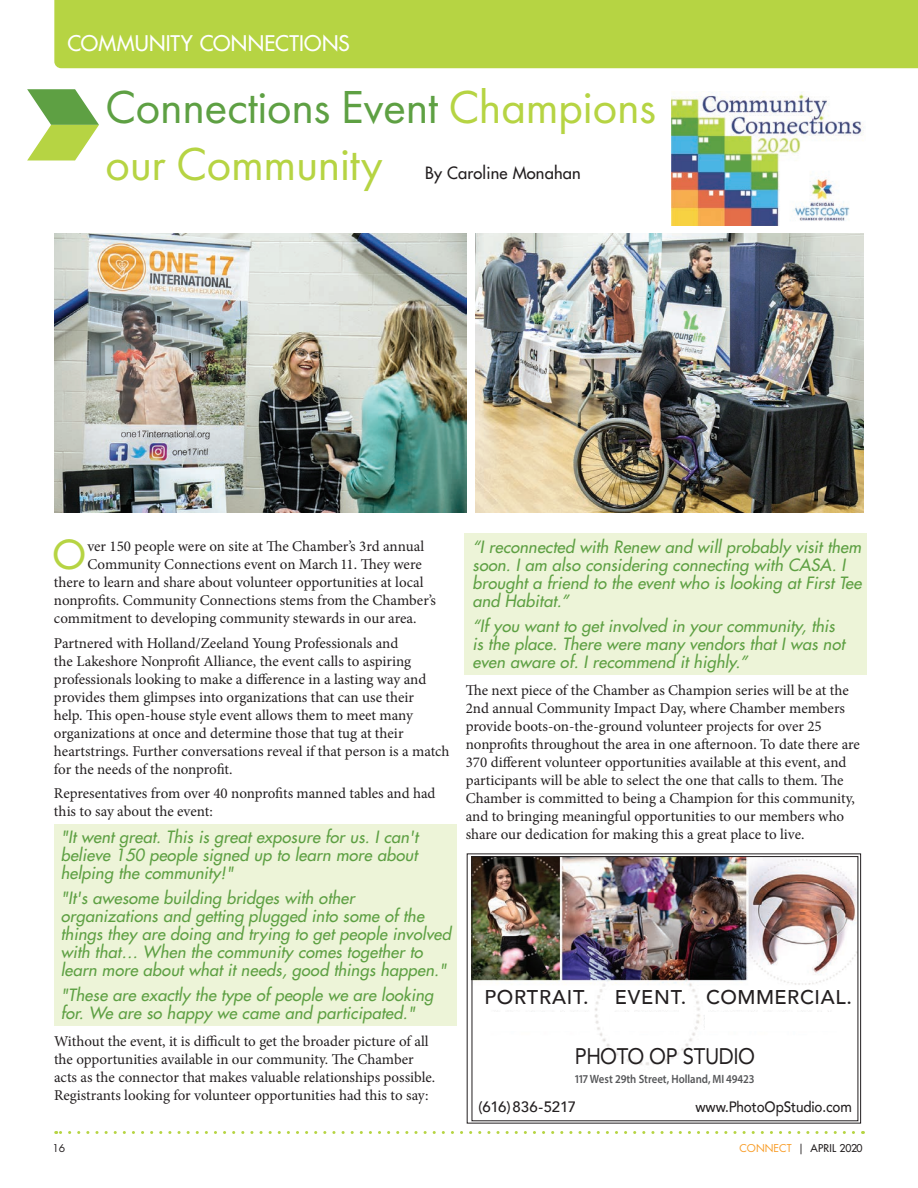
<style>
.page{position:relative;width:918px;height:1188px;background:#fff}
.page>*{position:absolute;margin:0;border:0;box-sizing:border-box;transform-origin:0 0}
.t1{font:48px/57px "Futura PT";letter-spacing:-.01em;color:#b6d443}
.t2{font:38.85px "Futura";color:#b6d443}
.t3{font:22.5px "Avenir";letter-spacing:-.025em;color:#231f20;scale:.9 1}
.t4{font:21px "Futura";letter-spacing:.01em;color:#fff}
.t5{font:500 19.8px "Avenir";letter-spacing:.04em;color:#231f20}
.t6{font:italic 16.5px/18px "Futura";letter-spacing:.01em;color:#5ea043}
.t7{font:16.5px "Futura";letter-spacing:.01em;color:#231f20}
.t8{font:15px/18px "Minion Pro";letter-spacing:-.005em;color:#231f20}
.t9{font:500 15px "Avenir";letter-spacing:-.01em;color:#231f20;scale:.9 1}
.t10{font:500 15px "Avenir";letter-spacing:-.01em;color:#231f20}
.t11{font:600 12px "Myriad Pro";color:#57585a;scale:.9 1}
.t12{font:10.5px "Futura";letter-spacing:.02em;color:#231f20}
.t13{font:10.5px "Futura";color:#231f20}
.s1{color:#5ea043}
.s2{color:#f89b24}
.s3{font-style:inherit}
</style>
<div class="page">
<div style="left:464px;top:533px;width:403px;height:142px;background:#edf4d8"></div>
<div style="left:54px;top:824px;width:403px;height:202px;background:#edf4d8"></div>
<div style="left:54px;top:0;width:864px;height:68px;background:#b6d443"></div>
<svg style="left:27px;top:89px;width:72px;height:71px"></svg>
<svg style="left:56px;top:1131px;width:798px;height:3px"></svg>
<img style="left:54px;top:234px;width:412px;height:279px">
<img style="left:476px;top:234px;width:388px;height:279px">
<img style="left:671px;top:92px;width:193px;height:133px">
<img style="left:474px;top:858px;width:382px;height:207px">
<div style="left:472px;top:856px;width:386px;height:265px;border:1px solid #231f20"></div>
<div style="left:489px;top:1012px;width:104px;height:19px;background:#fff"></div>
<div style="left:610px;top:1012px;width:77px;height:19px;background:#fff"></div>
<div style="left:705px;top:1012px;width:141px;height:19px;background:#fff"></div>
<h3 class="t4" style="left:68px;top:30px;width:284px">COMMUNITY CONNECTIONS</h3>
<h1 class="t1" style="left:105px;top:78px;width:553px"><span class="s1">Connections Event</span> Champions our Community</h1>
<p class="t7" style="left:425px;top:163px;width:157px">By Caroline Monahan</p>
<h2 class="t2" style="left:53px;top:530px;width:34px">O</h2>
<p class="t8" style="left:87px;top:537px;width:338px">ver 150 people were on site at The Chamber’s 3rd annual</p>
<p class="t8" style="left:87px;top:555px;width:336px">Community Connections event on March 11. They were</p>
<p class="t8" style="left:54px;top:573px;width:371px">there to learn and share about volunteer opportunities at local</p>
<p class="t8" style="left:54px;top:591px;width:384px">nonprofits. Community Connections stems from the Chamber’s</p>
<p class="t8" style="left:54px;top:609px;width:364px">commitment to developing community stewards in our area.</p>
<p class="t8" style="left:54px;top:634px;width:397px">Partnered with Holland/Zeeland Young Professionals and<br>the Lakeshore Nonprofit Alliance, the event calls to aspiring professionals looking to make a difference in a lasting way and provides them glimpses into organizations that can use their<br>help. This open-house style event allows them to meet many organizations at once and determine those that tug at their heartstrings. Further conversations reveal if that person is a match for the needs of the nonprofit.</p>
<p class="t8" style="left:54px;top:785px;width:383px">Representatives from over 40 nonprofits manned tables and had this to say about the event:</p>
<p class="t6" style="left:61px;top:828px;width:359px;text-align:justify">"It went great. This is great exposure for us. I can't believe 150 people signed up to learn more about helping the community!"</p>
<p class="t6" style="left:61px;top:889px;width:392px">"It's awesome building bridges with other organizations and getting plugged into some of the things they are doing and trying to get people involved with that… When the community comes together to learn more about what it needs, good things happen."</p>
<p class="t6" style="left:61px;top:986px;width:374px">"These are exactly the type of people we are looking for. We are so happy we came and participated."</p>
<p class="t8" style="left:54px;top:1032px;width:383px">Without the event, it is difficult to get the broader picture of all the opportunities available in our community. The Chamber acts as the connector that makes valuable relationships possible.<br>Registrants looking for volunteer opportunities had this to say:</p>
<p class="t6" style="left:472px;top:538px;width:391px">“I reconnected with Renew and will probably visit them soon. I am also considering connecting with CASA. I brought a friend to the event who is looking at First Tee and Habitat.”</p>
<p class="t6" style="left:472px;top:617px;width:374px">“If you want to get involved in your community, this is the place. There were many vendors that I was not even aware of. I recommend it highly.”</p>
<p class="t8" style="left:466px;top:681px;width:396px">The next piece of the Chamber as Champion series will be at the 2nd annual Community Impact Day, where Chamber members provide boots-on-the-ground volunteer projects for over 25 nonprofits throughout the area in one afternoon. To date there are 370 different volunteer opportunities available at this event, and participants will be able to select the one that calls to them. The Chamber is committed to being a Champion for this community, and to bringing meaningful opportunities to our members who share our dedication for making this a great place to live.</p>
<h3 class="t5" style="left:484px;top:980px;width:106px">PORTRAIT.</h3>
<h3 class="t5" style="left:615px;top:980px;width:239px">EVENT. COMMERCIAL.</h3>
<h3 class="t3" style="left:575px;top:1038px;width:202px">PHOTO OP STUDIO</h3>
<p class="t11" style="left:575px;top:1072px;width:201px">117 West 29th Street, Holland, MI 49423</p>
<p class="t10" style="left:478px;top:1094px;width:99px">(616) 836-5217</p>
<p class="t9" style="left:696px;top:1093px;width:175px">www.PhotoOpStudio.com</p>
<p class="t13" style="left:52px;top:1142px;width:14px">16</p>
<p class="t12" style="left:739px;top:1142px;width:125px"><span class="s2">CONNECT</span> <span class="s3">|</span> APRIL 2020</p>
</div>
